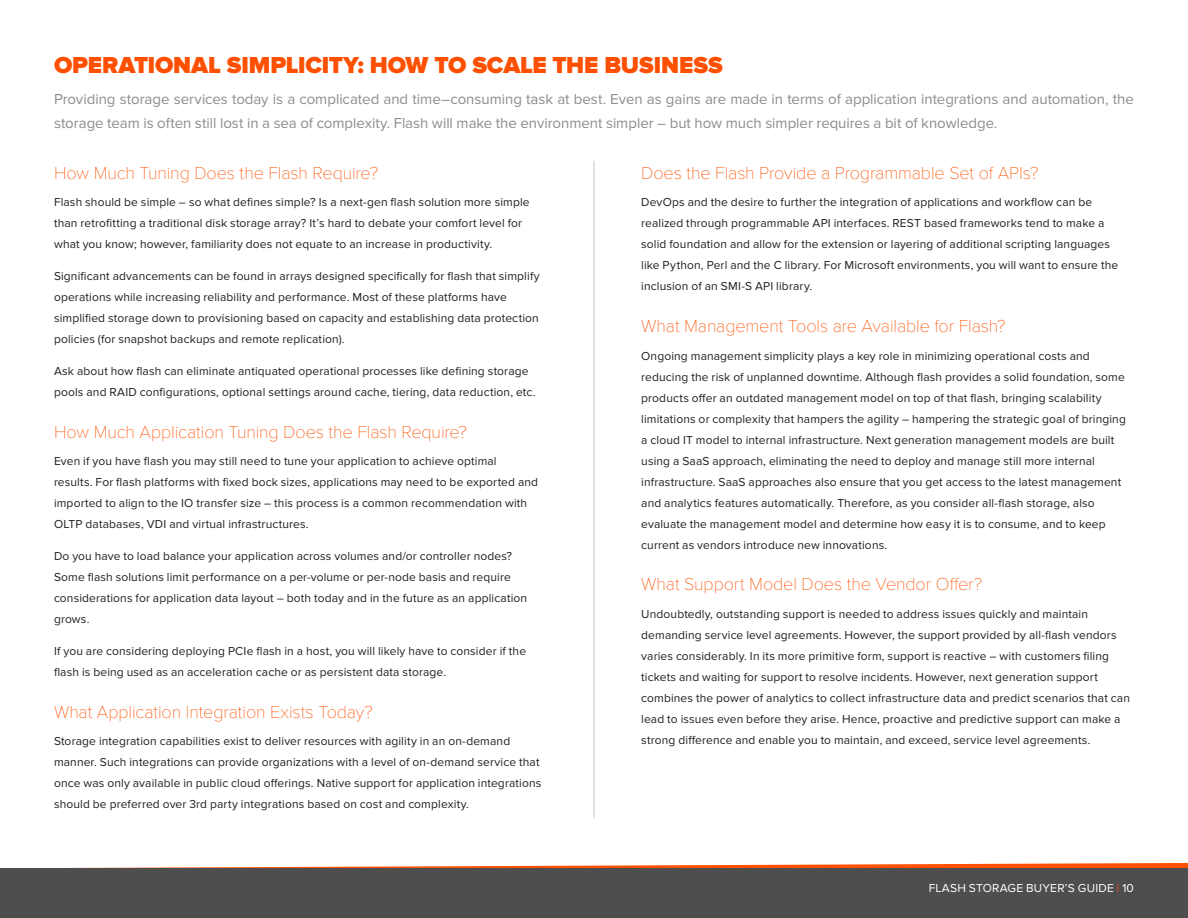
<style>
.page{position:relative;width:1188px;height:918px;background:#fff}
.page>*{position:absolute;margin:0;border:0;box-sizing:border-box;transform-origin:0 0}
.Heading_1{font:900 24px "Proxima Nova";letter-spacing:-.005em;color:#fe5000}
.Heading_2{font:100 18px "Proxima Nova T";letter-spacing:-.005em;color:#fe5000}
.Subheading{font:15px/24px "Proxima Nova";letter-spacing:-.005em;color:#8b8d90}
.Body_Copy{font:12px/21px "Proxima Nova";letter-spacing:.01em;color:#231f20}
.t1{font:12px "Proxima Nova";letter-spacing:.02em;color:#fff}
.s1{color:#fe5000}
</style>
<div class="page">
<hr style="left:594px;top:161px;width:1px;height:657px;background:#c5c6c7">
<svg style="left:66px;top:863px;width:1122px;height:5px"></svg>
<div style="left:0;top:868px;width:1188px;height:50px;background:#4e4e4e"></div>
<p class="Heading_1" style="left:54px;top:51px;width:670px">OPERATIONAL SIMPLICITY: HOW TO SCALE THE BUSINESS</p>
<p class="Subheading" style="left:54px;top:87px;width:1081px">Providing storage services today is a complicated and time–consuming task at best. Even as gains are made in terms of application integrations and automation, the storage team is often still lost in a sea of complexity. Flash will make the environment simpler – but how much simpler requires a bit of knowledge.</p>
<p class="Heading_2" style="left:54px;top:162px;width:326px">How Much Tuning Does the Flash Require?</p>
<p class="Body_Copy" style="left:54px;top:192px;width:477px">Flash should be simple – so what defines simple? Is a next-gen flash solution more simple than retrofitting a traditional disk storage array? It’s hard to debate your comfort level for what you know; however, familiarity does not equate to an increase in productivity.</p>
<p class="Body_Copy" style="left:54px;top:266px;width:487px">Significant advancements can be found in arrays designed specifically for flash that simplify operations while increasing reliability and performance. Most of these platforms have simplified storage down to provisioning based on capacity and establishing data protection policies (for snapshot backups and remote replication).</p>
<p class="Body_Copy" style="left:54px;top:361px;width:483px">Ask about how flash can eliminate antiquated operational processes like defining storage pools and RAID configurations, optional settings around cache, tiering, data reduction, etc.</p>
<p class="Heading_2" style="left:54px;top:421px;width:415px">How Much Application Tuning Does the Flash Require?</p>
<p class="Body_Copy" style="left:54px;top:451px;width:486px">Even if you have flash you may still need to tune your application to achieve optimal results. For flash platforms with fixed bock sizes, applications may need to be exported and imported to align to the IO transfer size – this process is a common recommendation with OLTP databases, VDI and virtual infrastructures.</p>
<p class="Body_Copy" style="left:54px;top:546px;width:475px">Do you have to load balance your application across volumes and/or controller nodes?<br>Some flash solutions limit performance on a per-volume or per-node basis and require considerations for application data layout – both today and in the future as an application grows.</p>
<p class="Body_Copy" style="left:54px;top:641px;width:474px">If you are considering deploying PCIe flash in a host, you will likely have to consider if the flash is being used as an acceleration cache or as persistent data storage.</p>
<p class="Heading_2" style="left:54px;top:701px;width:320px">What Application Integration Exists Today?</p>
<p class="Body_Copy" style="left:54px;top:731px;width:489px">Storage integration capabilities exist to deliver resources with agility in an on-demand manner. Such integrations can provide organizations with a level of on-demand service that once was only available in public cloud offerings. Native support for application integrations should be preferred over 3rd party integrations based on cost and complexity.</p>
<p class="Heading_2" style="left:641px;top:162px;width:399px">Does the Flash Provide a Programmable Set of APIs?</p>
<p class="Body_Copy" style="left:641px;top:192px;width:479px">DevOps and the desire to further the integration of applications and workflow can be realized through programmable API interfaces. REST based frameworks tend to make a solid foundation and allow for the extension or layering of additional scripting languages like Python, Perl and the C library. For Microsoft environments, you will want to ensure the inclusion of an SMI-S API library.</p>
<p class="Heading_2" style="left:641px;top:316px;width:366px">What Management Tools are Available for Flash?</p>
<p class="Body_Copy" style="left:641px;top:345px;width:486px">Ongoing management simplicity plays a key role in minimizing operational costs and reducing the risk of unplanned downtime. Although flash provides a solid foundation, some products offer an outdated management model on top of that flash, bringing scalability limitations or complexity that hampers the agility – hampering the strategic goal of bringing a cloud IT model to internal infrastructure. Next generation management models are built using a SaaS approach, eliminating the need to deploy and manage still more internal infrastructure. SaaS approaches also ensure that you get access to the latest management and analytics features automatically. Therefore, as you consider all-flash storage, also evaluate the management model and determine how easy it is to consume, and to keep current as vendors introduce new innovations.</p>
<p class="Heading_2" style="left:641px;top:574px;width:342px">What Support Model Does the Vendor Offer?</p>
<p class="Body_Copy" style="left:641px;top:604px;width:490px">Undoubtedly, outstanding support is needed to address issues quickly and maintain demanding service level agreements. However, the support provided by all-flash vendors varies considerably. In its more primitive form, support is reactive – with customers filing tickets and waiting for support to resolve incidents. However, next generation support combines the power of analytics to collect infrastructure data and predict scenarios that can lead to issues even before they arise. Hence, proactive and predictive support can make a strong difference and enable you to maintain, and exceed, service level agreements.</p>
<p class="t1" style="left:929px;top:881px;width:207px">FLASH STORAGE BUYER’S GUIDE <span class="s1">|</span> 10</p>
</div>
